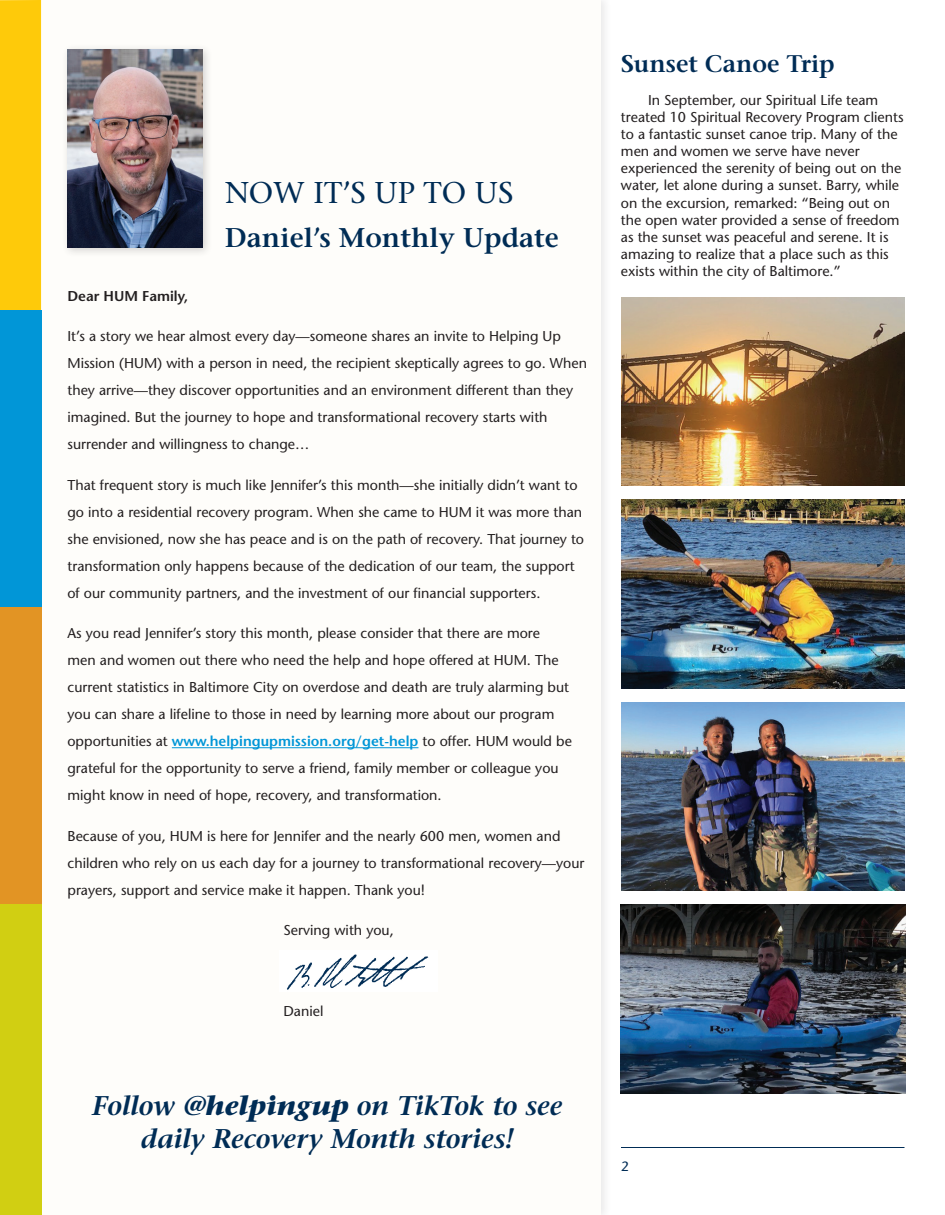
<style>
.page{position:relative;width:945px;height:1215px;background:#fff}
.page>*{position:absolute;margin:0;border:0;box-sizing:border-box;transform-origin:0 0}
.t1{font:500 30px "Stone Serif Std";color:#002c55}
.t2{font:italic 600 27px/32.4px "Stone Serif Std";letter-spacing:-.01em;color:#002c55;text-align:center}
.t3{font:600 27px "Stone Serif Std";color:#002c55}
.t4{font:600 24px "Stone Serif Std";color:#002c55}
.t5{font:500 14.25px/27px "Stone Sans Std";color:#231f20}
.t6{font:600 14.25px "Stone Sans Std";color:#231f20}
.t7{font:500 13.5px "Stone Sans Std";color:#002c55}
.s1{font-weight:600;color:#0196d7}
.s2{font-weight:700}
</style>
<div class="page">
<div style="left:0;top:0;width:601px;height:1215px;background:#fefdfa"></div>
<div style="left:0;top:0;width:41px;height:310px;background:#feca0a"></div>
<div style="left:0;top:310px;width:41px;height:298px;background:#0196d7"></div>
<div style="left:0;top:608px;width:41px;height:296px;background:#e29424"></div>
<div style="left:0;top:904px;width:41px;height:311px;background:#d1cf12"></div>
<hr style="left:621px;top:1147px;width:283px;height:1px;background:#002c55">
<hr style="left:172px;top:747px;width:246px;height:1px;background:#0196d7">
<div style="left:61px;top:43px;width:152px;height:214px;background:#231f20;opacity:.2"></div>
<img style="left:68px;top:49px;width:134px;height:198px">
<img style="left:287px;top:954px;width:142px;height:36px">
<img style="left:621px;top:297px;width:283px;height:189px">
<img style="left:621px;top:500px;width:283px;height:188px">
<img style="left:621px;top:702px;width:283px;height:189px">
<img style="left:620px;top:904px;width:285px;height:190px">
<h1 class="t1" style="left:225px;top:175px;width:290px">NOW IT’S UP TO US</h1>
<h2 class="t3" style="left:225px;top:221px;width:335px">Daniel’s Monthly Update</h2>
<p class="t6" style="left:68px;top:287px;width:122px">Dear HUM Family,</p>
<p class="t5" style="left:68px;top:323px;width:521px">It’s a story we hear almost every day—someone shares an invite to Helping Up Mission (HUM) with a person in need, the recipient skeptically agrees to go. When they arrive—they discover opportunities and an environment different than they imagined. But the journey to hope and transformational recovery starts with surrender and willingness to change…</p>
<p class="t5" style="left:68px;top:471px;width:518px">That frequent story is much like Jennifer’s this month—she initially didn’t want to go into a residential recovery program. When she came to HUM it was more than she envisioned, now she has peace and is on the path of recovery. That journey to transformation only happens because of the dedication of our team, the support of our community partners, and the investment of our financial supporters.</p>
<p class="t5" style="left:68px;top:620px;width:506px">As you read Jennifer’s story this month, please consider that there are more men and women out there who need the help and hope offered at HUM. The current statistics in Baltimore City on overdose and death are truly alarming but you can share a lifeline to those in need by learning more about our program opportunities at <span class="s1">www.helpingupmission.org/get-help</span> to offer. HUM would be grateful for the opportunity to serve a friend, family member or colleague you might know in need of hope, recovery, and transformation.</p>
<p class="t5" style="left:68px;top:822px;width:519px">Because of you, HUM is here for Jennifer and the nearly 600 men, women and children who rely on us each day for a journey to transformational recovery—your prayers, support and service make it happen. Thank you!</p>
<p class="t5" style="left:284px;top:917px;width:112px">Serving with you,</p>
<p class="t5" style="left:284px;top:998px;width:41px">Daniel</p>
<h2 class="t2" style="left:92px;top:1090px;width:472px">Follow <span class="s2">@helpingup</span> on TikTok to see daily Recovery Month stories!</h2>
<h3 class="t4" style="left:621px;top:49px;width:215px">Sunset Canoe Trip</h3>
<p class="t5" style="left:621px;top:91px;width:284px;line-height:17.1px;text-indent:27px">In September, our Spiritual Life team treated 10 Spiritual Recovery Program clients to a fantastic sunset canoe trip. Many of the men and women we serve have never experienced the serenity of being out on the water, let alone during a sunset. Barry, while on the excursion, remarked: “Being out on the open water provided a sense of freedom as the sunset was peaceful and serene. It is amazing to realize that a place such as this exists within the city of Baltimore.”</p>
<p class="t7" style="left:621px;top:1158px;width:9px">2</p>
</div>
